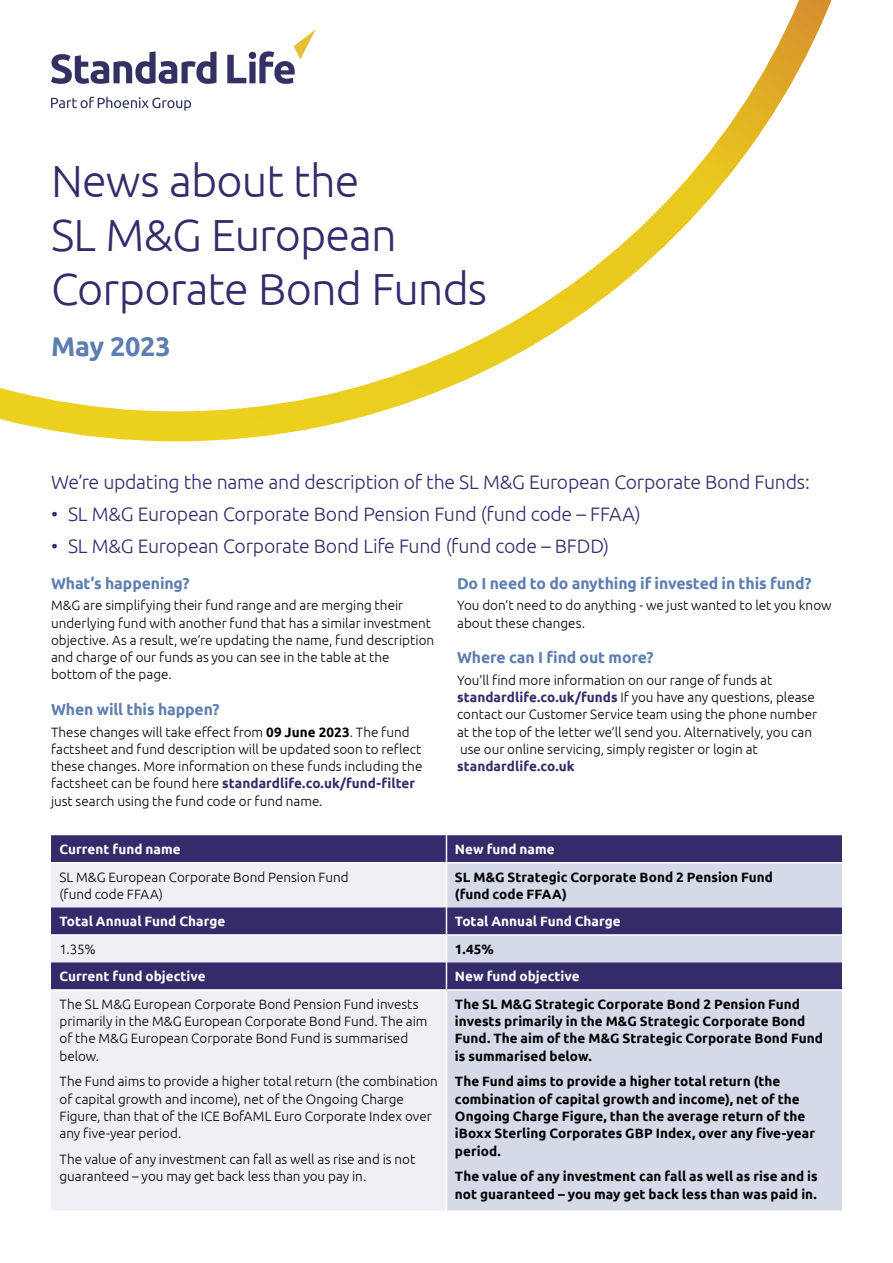
<style>
.page{position:relative;width:893px;height:1263px;background:#fff}
.page>*{position:absolute;margin:0;border:0;box-sizing:border-box;transform-origin:0 0}
.t1{font:300 45px/54px "Ubuntu";letter-spacing:-.02em;color:#342b6a}
.t2{font:700 27px "Ubuntu";letter-spacing:-.01em;color:#5d7eb0}
.t3{font:300 19.5px "Ubuntu";letter-spacing:-.015em;color:#342b6a}
.t4{font:700 15.75px "Ubuntu";letter-spacing:-.005em;color:#5d7eb0}
.t5{font:300 13.5px/17.2px "Ubuntu";color:#000}
.t6{font:700 13.5px/17.2px "Ubuntu";letter-spacing:.005em;color:#000}
.t7{font:700 13.5px "Ubuntu";letter-spacing:.005em;color:#fff}
.t8{font:700 13.5px "Ubuntu";letter-spacing:.005em;color:#342b6a}
.s1{font-weight:700}
.s2{font-weight:700;color:#342b6a}
</style>
<div class="page">
<svg style="left:0;top:0;width:832px;height:441px"></svg>
<svg style="left:51px;top:51px;width:166px;height:33px"></svg>
<svg style="left:227px;top:29px;width:89px;height:55px"></svg>
<svg style="left:51px;top:97px;width:140px;height:14px"></svg>
<div style="left:51px;top:864px;width:395px;height:346px;background:#efeff5"></div>
<div style="left:447px;top:863px;width:395px;height:347px;background:#d5dae9"></div>
<svg style="left:51px;top:907px;width:791px;height:82px;fill:#342b6a"></svg>
<div style="left:51px;top:835px;width:791px;height:27px;background:#342b6a"></div>
<hr style="left:51px;top:934px;width:395px;height:2px;background:#fff">
<hr style="left:446px;top:934px;width:396px;height:2px;background:#fff">
<hr style="left:51px;top:989px;width:395px;height:2px;background:#fff">
<hr style="left:446px;top:989px;width:396px;height:2px;background:#fff">
<svg style="left:446px;top:907px;width:1px;height:82px"></svg>
<h1 class="t1" style="left:51px;top:152px;width:438px">News about the<br>SL M&amp;G European<br>Corporate Bond Funds</h1>
<h2 class="t2" style="left:51px;top:330px;width:121px">May 2023</h2>
<h3 class="t3" style="left:51px;top:471px;width:760px">We’re updating the name and description of the SL M&amp;G European Corporate Bond Funds:</h3>
<h3 class="t3" style="left:51px;top:502px;width:591px">• SL M&amp;G European Corporate Bond Pension Fund (fund code – FFAA)</h3>
<h3 class="t3" style="left:51px;top:534px;width:560px">• SL M&amp;G European Corporate Bond Life Fund (fund code – BFDD)</h3>
<p class="t4" style="left:51px;top:574px;width:140px">What’s happening?</p>
<p class="t5" style="left:51px;top:597px;width:385px">M&amp;G are simplifying their fund range and are merging their underlying fund with another fund that has a similar investment objective. As a result, we’re updating the name, fund description and charge of our funds as you can see in the table at the bottom of the page.</p>
<p class="t4" style="left:51px;top:700px;width:170px">When will this happen?</p>
<p class="t5" style="left:51px;top:723px;width:373px">These changes will take effect from <span class="s1">09 June 2023</span>. The fund factsheet and fund description will be updated soon to reflect these changes. More information on these funds including the factsheet can be found here <span class="s2">standardlife.co.uk/fund-filter </span>just search using the fund code or fund name.</p>
<p class="t4" style="left:457px;top:574px;width:356px">Do I need to do anything if invested in this fund?</p>
<p class="t5" style="left:457px;top:597px;width:376px">You don’t need to do anything - we just wanted to let you know about these changes.</p>
<p class="t4" style="left:457px;top:648px;width:198px">Where can I find out more?</p>
<p class="t5" style="left:457px;top:671px;width:362px">You’ll find more information on our range of funds at <span class="s2">standardlife.co.uk/funds</span> If you have any questions, please contact our Customer Service team using the phone number at the top of the letter we’ll send you. Alternatively, you can use our online servicing, simply register or login at</p>
<p class="t8" style="left:457px;top:758px;width:119px">standardlife.co.uk</p>
<p class="t7" style="left:60px;top:841px;width:123px">Current fund name</p>
<p class="t7" style="left:455px;top:841px;width:101px">New fund name</p>
<p class="t5" style="left:60px;top:868px;width:291px">SL M&amp;G European Corporate Bond Pension Fund (fund code FFAA)</p>
<p class="t6" style="left:455px;top:868px;width:319px">SL M&amp;G Strategic Corporate Bond 2 Pension Fund (fund code FFAA)</p>
<p class="t7" style="left:60px;top:913px;width:167px">Total Annual Fund Charge</p>
<p class="t7" style="left:455px;top:913px;width:167px">Total Annual Fund Charge</p>
<p class="t5" style="left:60px;top:940px;width:38px">1.35%</p>
<p class="t6" style="left:455px;top:940px;width:40px">1.45%</p>
<p class="t7" style="left:60px;top:968px;width:148px">Current fund objective</p>
<p class="t7" style="left:455px;top:968px;width:126px">New fund objective</p>
<p class="t5" style="left:60px;top:995px;width:370px">The SL M&amp;G European Corporate Bond Pension Fund invests primarily in the M&amp;G European Corporate Bond Fund. The aim of the M&amp;G European Corporate Bond Fund is summarised below.</p>
<p class="t5" style="left:60px;top:1073px;width:380px">The Fund aims to provide a higher total return (the combination of capital growth and income), net of the Ongoing Charge Figure, than that of the ICE BofAML Euro Corporate Index over any five-year period.</p>
<p class="t5" style="left:60px;top:1150px;width:357px">The value of any investment can fall as well as rise and is not guaranteed – you may get back less than you pay in.</p>
<p class="t6" style="left:455px;top:995px;width:369px">The SL M&amp;G Strategic Corporate Bond 2 Pension Fund invests primarily in the M&amp;G Strategic Corporate Bond Fund. The aim of the M&amp;G Strategic Corporate Bond Fund is summarised below.</p>
<p class="t6" style="left:455px;top:1073px;width:362px">The Fund aims to provide a higher total return (the combination of capital growth and income), net of the Ongoing Charge Figure, than the average return of the iBoxx Sterling Corporates GBP Index, over any five-year period.</p>
<p class="t6" style="left:455px;top:1167px;width:364px">The value of any investment can fall as well as rise and is not guaranteed – you may get back less than was paid in.</p>
</div>
